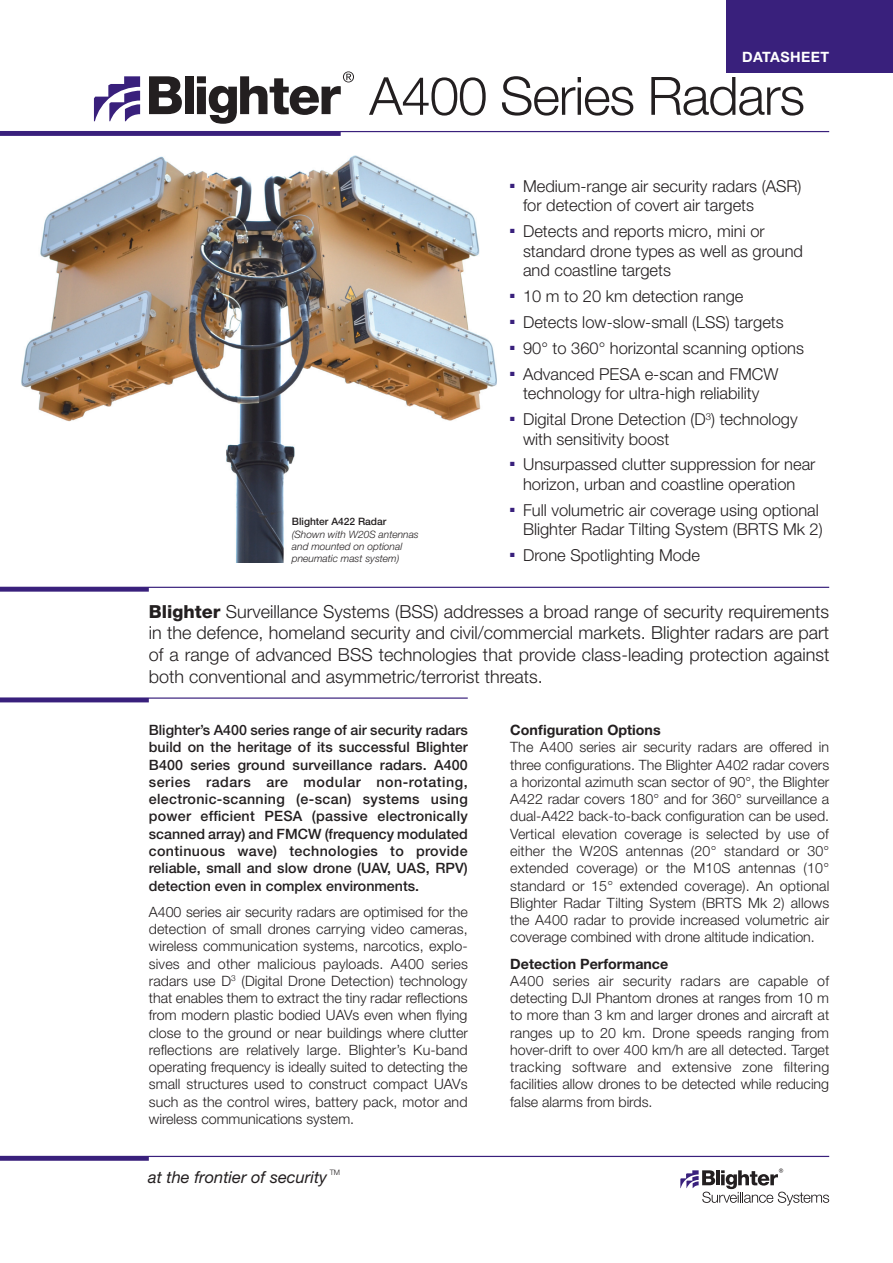
<style>
.page{position:relative;width:893px;height:1263px;background:#fff}
.page>*{position:absolute;margin:0;border:0;box-sizing:border-box;transform-origin:0 0}
.t1{font:300 52.95px "Helvetica Neue LT Std";letter-spacing:-.02em;color:#231f20}
.Intro_text{font:300 18px/21.6px "Helvetica Neue LT Std";color:#231f20;text-align:justify}
.Plextek_main_body_te{font:300 16.5px/19.5px "Helvetica Neue LT Std";color:#231f20}
.Plextek_main_body_te-2{font:italic 16.5px "Helvetica Neue";color:#231f20}
.Plextek_main_body_te-3{font:300 14.25px/17.2px "Helvetica Neue LT Std";color:#231f20;text-align:justify}
.Plextek_main_body_te-4{font:500 14.25px/17.2px "Helvetica Neue LT Std";color:#231f20;text-align:justify}
.Plextek_main_body_te-5{font:700 14.25px "Helvetica Neue LT Std";color:#231f20}
.Plextek_main_body_te-6{font:700 14.25px "Helvetica Neue LT Std";letter-spacing:.03em;color:#fff}
.t2{font:italic 300 10.2px/12.3px "Helvetica Neue LT Std";color:#231f20}
.t3{font:500 10.2px "Helvetica Neue LT Std";color:#231f20}
.Plextek_main_body_te-7{font:300 7.5px "Helvetica Neue";color:#231f20}
.s1{font-size:52.5px}
.s2{font-weight:800}
</style>
<div class="page">
<img style="left:21px;top:155px;width:476px;height:407px">
<div style="left:185px;top:76px;width:9px;height:38px;background:#231f20"></div>
<svg style="left:149px;top:76px;width:33px;height:38px"></svg>
<svg style="left:197px;top:71px;width:157px;height:53px"></svg>
<svg style="left:94px;top:76px;width:46px;height:45px"></svg>
<hr style="left:0;top:587px;width:829px;height:1px;background:#39207c">
<hr style="left:0;top:697px;width:468px;height:2px;background:#39207c">
<hr style="left:0;top:698px;width:149px;height:4px;background:#39207c">
<div style="left:0;top:587px;width:149px;height:5px;background:#39207c"></div>
<div style="left:727px;top:0;width:166px;height:72px;background:#39207c"></div>
<div style="left:0;top:131px;width:341px;height:5px;background:#39207c"></div>
<hr style="left:0;top:131px;width:829px;height:1px;background:#39207c">
<div style="left:0;top:1156px;width:149px;height:5px;background:#39207c"></div>
<hr style="left:0;top:1156px;width:829px;height:1px;background:#39207c">
<svg style="left:680px;top:1168px;width:149px;height:37px"></svg>
<p class="Plextek_main_body_te-6" style="left:742px;top:49px;width:89px">DATASHEET</p>
<p class="t1" style="left:369px;top:64px;width:437px"><span class="s1">A</span>400 Series Radars</p>
<p class="t3" style="left:292px;top:516px;width:96px">Blighter A422 Radar</p>
<p class="t2" style="left:292px;top:528px;width:128px">(Shown with W20S antennas and mounted on optional pneumatic mast system)</p>
<p class="Plextek_main_body_te" style="left:523px;top:176px;width:280px;text-indent:-13px"><sup>■</sup> Medium-range air security radars (ASR) for detection of covert air targets</p>
<p class="Plextek_main_body_te" style="left:523px;top:221px;width:281px;text-indent:-13px"><sup>■</sup> Detects and reports micro, mini or standard drone types as well as ground and coastline targets</p>
<p class="Plextek_main_body_te" style="left:510px;top:286px;width:235px"><sup>■</sup> 10 m to 20 km detection range</p>
<p class="Plextek_main_body_te" style="left:510px;top:312px;width:275px"><sup>■</sup> Detects low-slow-small (LSS) targets</p>
<p class="Plextek_main_body_te" style="left:510px;top:338px;width:295px"><sup>■</sup> 90° to 360° horizontal scanning options</p>
<p class="Plextek_main_body_te" style="left:510px;top:364px;width:270px;text-align:center"><sup>■</sup> Advanced PESA e-scan and FMCW technology for ultra-high reliability</p>
<p class="Plextek_main_body_te" style="left:523px;top:409px;width:276px;text-indent:-13px"><sup>■</sup> Digital Drone Detection (D<sup>3</sup>) technology with sensitivity boost</p>
<p class="Plextek_main_body_te" style="left:510px;top:454px;width:307px;text-align:center"><sup>■</sup> Unsurpassed clutter suppression for near horizon, urban and coastline operation</p>
<p class="Plextek_main_body_te" style="left:510px;top:500px;width:314px;text-align:right"><sup>■</sup> Full volumetric air coverage using optional<br>Blighter Radar Tilting System (BRTS Mk 2)</p>
<p class="Plextek_main_body_te" style="left:510px;top:545px;width:191px"><sup>■</sup> Drone Spotlighting Mode</p>
<p class="Intro_text" style="left:149px;top:600px;width:682px"><span class="s2">Blighter</span> Surveillance Systems (BSS) addresses a broad range of security requirements in the defence, homeland security and civil/commercial markets. Blighter radars are part of a range of advanced BSS technologies that provide class-leading protection against both conventional and asymmetric/terrorist threats.</p>
<p class="Plextek_main_body_te-4" style="left:149px;top:721px;width:321px">Blighter’s A400 series range of air security radars build on the heritage of its successful Blighter B400 series ground surveillance radars. A400 series radars are modular non-rotating, electronic-scanning (e-scan) systems using power efficient PESA (passive electronically scanned array) and FMCW (frequency modulated continuous wave) technologies to provide reliable, small and slow drone (UAV, UAS, RPV) detection even in complex environments.</p>
<p class="Plextek_main_body_te-3" style="left:149px;top:903px;width:321px">A400 series air security radars are optimised for the detection of small drones carrying video cameras, wireless communication systems, narcotics, explo&shy;sives and other malicious payloads. A400 series radars use D<sup>3</sup> (Digital Drone Detection) technology that enables them to extract the tiny radar reflections from modern plastic bodied UAVs even when flying close to the ground or near buildings where clutter reflections are relatively large. Blighter’s Ku-band operating frequency is ideally suited to detecting the small structures used to construct compact UAVs such as the control wires, battery pack, motor and wireless communications system.</p>
<p class="Plextek_main_body_te-2" style="left:148px;top:1167px;width:181px">at the frontier of security</p>
<p class="Plextek_main_body_te-7" style="left:330px;top:1168px;width:12px">TM</p>
<p class="Plextek_main_body_te-5" style="left:510px;top:721px;width:152px">Configuration Options</p>
<p class="Plextek_main_body_te-3" style="left:510px;top:738px;width:321px">The A400 series air security radars are offered in three configurations. The Blighter A402 radar covers a horizontal azimuth scan sector of 90°, the Blighter A422 radar covers 180° and for 360° surveillance a dual-A422 back-to-back configuration can be used.<br>Vertical elevation coverage is selected by use of either the W20S antennas (20° standard or 30° extended coverage) or the M10S antennas (10° standard or 15° extended coverage). An optional Blighter Radar Tilting System (BRTS Mk 2) allows the A400 radar to provide increased volumetric air coverage combined with drone altitude indication.</p>
<p class="Plextek_main_body_te-5" style="left:510px;top:954px;width:160px">Detection Performance</p>
<p class="Plextek_main_body_te-3" style="left:510px;top:972px;width:320px">A400 series air security radars are capable of detecting DJI Phantom drones at ranges from 10 m to more than 3 km and larger drones and aircraft at ranges up to 20 km. Drone speeds ranging from hover-drift to over 400 km/h are all detected. Target tracking software and extensive zone filtering facilities allow drones to be detected while reducing false alarms from birds.</p>
</div>
